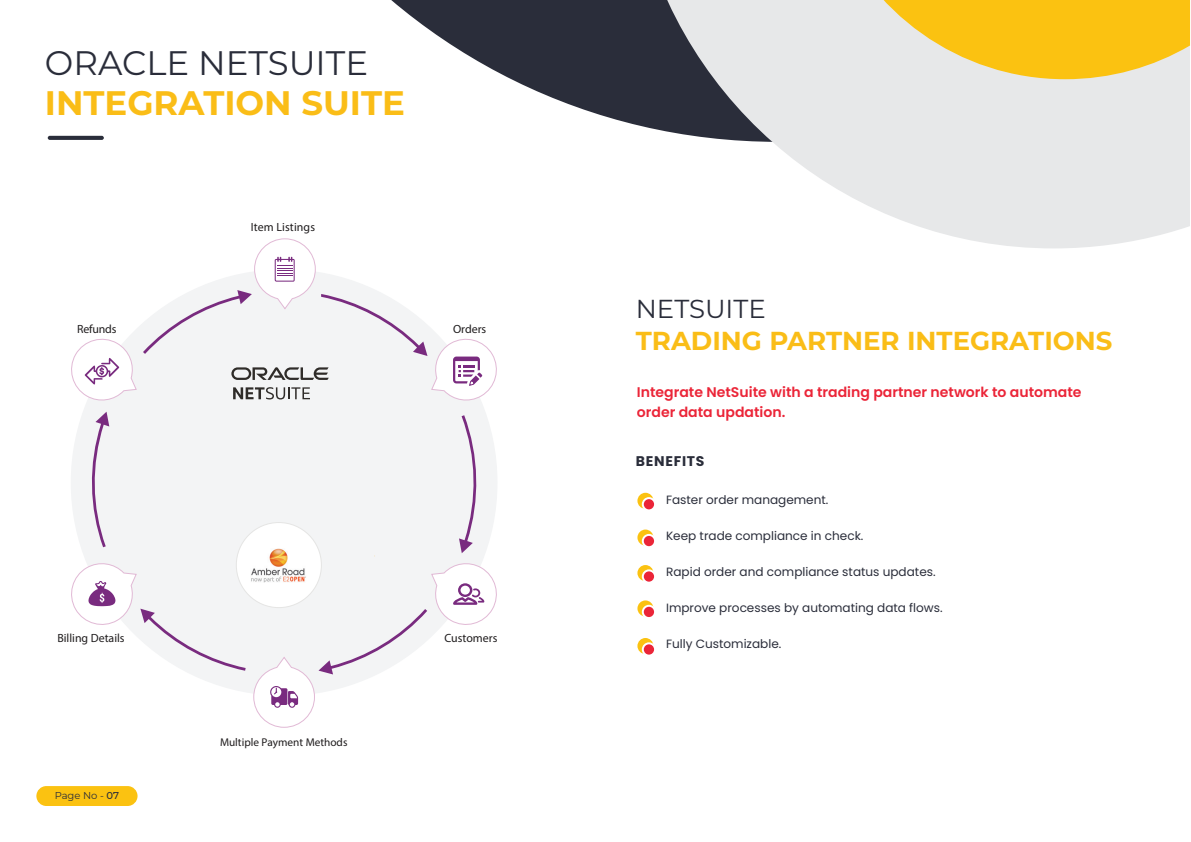
<style>
.page{position:relative;width:1191px;height:842px;background:#fff}
.page>*{position:absolute;margin:0;border:0;box-sizing:border-box;transform-origin:0 0}
.t1{font:700 34px "Montserrat";color:#fabd17}
.t2{font:34px "Montserrat";color:#2a2d3a}
.t3{font:700 26px "Montserrat";color:#fabd17}
.t4{font:26px "Montserrat";color:#2a2d3a}
.t5{font:600 14px/20px "Poppins";color:#eb2538}
.t6{font:700 14px "Poppins";letter-spacing:.05em;color:#2a2d3a}
.t7{font:12px "Poppins";color:#2a2d3a}
.t8{font:11.9px "Myriad Pro";color:#1f1c1d}
.t9{font:11.3px "Myriad Pro";color:#1f1c1d}
.t10{font:10px "Montserrat";color:#2a2d3a}
.s1{font-weight:500}
</style>
<div class="page">
<svg style="left:48px;top:136px;width:56px;height:4px"></svg>
<svg style="left:391px;top:0;width:248px;height:126px;fill:#2a2d3a"></svg>
<svg style="left:639px;top:0;width:551px;height:248px;fill:#e7e8e9"></svg>
<svg style="left:832px;top:0;width:358px;height:79px"></svg>
<div style="left:36px;top:786px;width:101px;height:20px;background:#fbc211;border-radius:10px"></div>
<svg style="left:637px;top:493px;width:16px;height:16px"></svg>
<svg style="left:642px;top:497px;width:13px;height:13px"></svg>
<svg style="left:637px;top:530px;width:16px;height:15px"></svg>
<svg style="left:642px;top:534px;width:13px;height:13px"></svg>
<svg style="left:637px;top:565px;width:16px;height:16px"></svg>
<svg style="left:642px;top:569px;width:13px;height:13px"></svg>
<svg style="left:637px;top:600px;width:16px;height:16px"></svg>
<svg style="left:642px;top:605px;width:13px;height:12px"></svg>
<svg style="left:637px;top:638px;width:16px;height:16px"></svg>
<svg style="left:642px;top:642px;width:13px;height:13px"></svg>
<div style="left:71px;top:269px;width:426px;height:427px;background:#f3f4f5;border-radius:50%"></div>
<svg style="left:92px;top:412px;width:17px;height:135px"></svg>
<svg style="left:71px;top:563px;width:175px;height:108px"></svg>
<svg style="left:71px;top:238px;width:426px;height:165px"></svg>
<div style="left:236px;top:522px;width:85px;height:86px;background:#fff;border-radius:50%"></div>
<svg style="left:253px;top:415px;width:244px;height:313px"></svg>
<img style="left:251px;top:549px;width:55px;height:34px">
<h1 class="t2" style="left:45px;top:40px;width:325px">ORACLE NETSUITE</h1>
<h1 class="t1" style="left:45px;top:78px;width:361px">INTEGRATION SUITE</h1>
<p class="t8" style="left:77px;top:322px;width:41px">Refunds</p>
<p class="t8" style="left:251px;top:219px;width:66px">Item Listings</p>
<p class="t8" style="left:453px;top:322px;width:35px">Orders</p>
<p class="t8" style="left:57px;top:630px;width:69px">Billing Details</p>
<p class="t8" style="left:444px;top:630px;width:54px">Customers</p>
<p class="t10" style="left:55px;top:788px;width:66px">Page No - <span class="s1">07</span></p>
<p class="t9" style="left:220px;top:735px;width:129px">Multiple Payment Methods</p>
<h2 class="t4" style="left:636px;top:291px;width:131px">NETSUITE</h2>
<h2 class="t3" style="left:636px;top:322px;width:478px">TRADING PARTNER INTEGRATIONS</h2>
<p class="t5" style="left:637px;top:383px;width:446px">Integrate NetSuite with a trading partner network to automate order data updation.</p>
<p class="t6" style="left:636px;top:453px;width:70px">BENEFITS</p>
<p class="t7" style="left:666px;top:493px;width:164px">Faster order management.</p>
<p class="t7" style="left:666px;top:529px;width:199px">Keep trade compliance in check.</p>
<p class="t7" style="left:666px;top:565px;width:271px">Rapid order and compliance status updates.</p>
<p class="t7" style="left:666px;top:601px;width:278px">Improve processes by automating data flows.</p>
<p class="t7" style="left:666px;top:637px;width:117px">Fully Customizable.</p>
</div>
